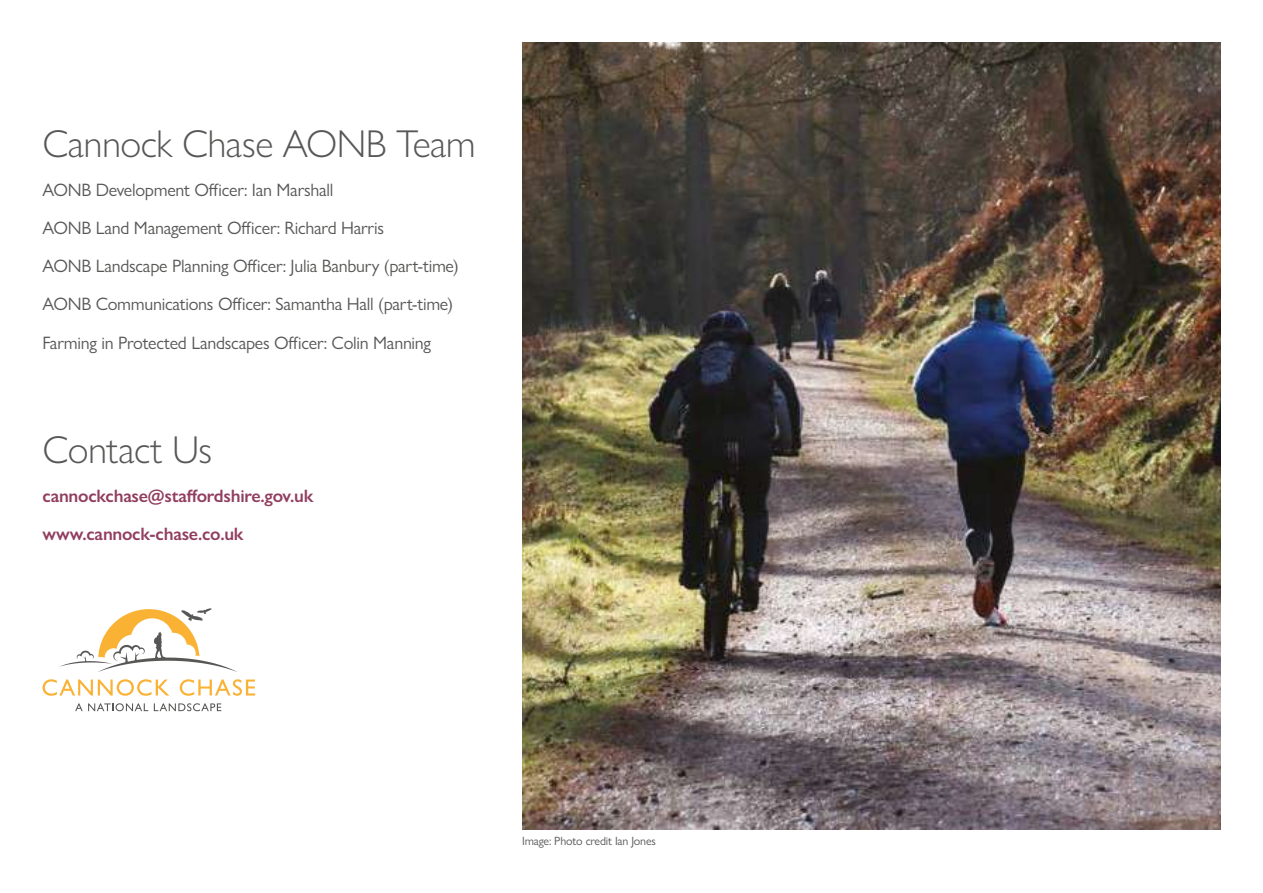
<style>
.page{position:relative;width:1263px;height:893px;background:#fff}
.page>*{position:absolute;margin:0;border:0;box-sizing:border-box;transform-origin:0 0}
.t1{font:300 39px "Gill Sans Nova";letter-spacing:-.015em;color:#575756}
.t2{font:18px/38.2px "Gill Sans Nova";letter-spacing:-.015em;color:#575756}
.t3{font:600 18px/38.2px "Gill Sans Nova";letter-spacing:-.015em;color:#913e5e}
.t4{font:12px "Gill Sans Nova";letter-spacing:-.015em;color:#575756}
</style>
<div class="page">
<svg style="left:43px;top:679px;width:126px;height:17px"></svg>
<svg style="left:180px;top:679px;width:75px;height:17px"></svg>
<svg style="left:75px;top:703px;width:73px;height:8px"></svg>
<svg style="left:154px;top:703px;width:67px;height:8px"></svg>
<svg style="left:60px;top:608px;width:177px;height:64px"></svg>
<img style="left:522px;top:43px;width:698px;height:786px">
<h1 class="t1" style="left:43px;top:120px;width:435px">Cannock Chase AONB Team</h1>
<p class="t2" style="left:43px;top:170px;width:418px">AONB Development Officer: Ian Marshall<br>AONB Land Management Officer: Richard Harris<br>AONB Landscape Planning Officer: Julia Banbury (part-time)<br>AONB Communications Officer: Samantha Hall (part-time)<br>Farming in Protected Landscapes Officer: Colin Manning</p>
<h1 class="t1" style="left:43px;top:426px;width:171px">Contact Us</h1>
<p class="t3" style="left:43px;top:476px;width:272px">cannockchase@staffordshire.gov.uk www.cannock-chase.co.uk</p>
<p class="t4" style="left:522px;top:833px;width:135px">Image: Photo credit Ian Jones</p>
</div>
